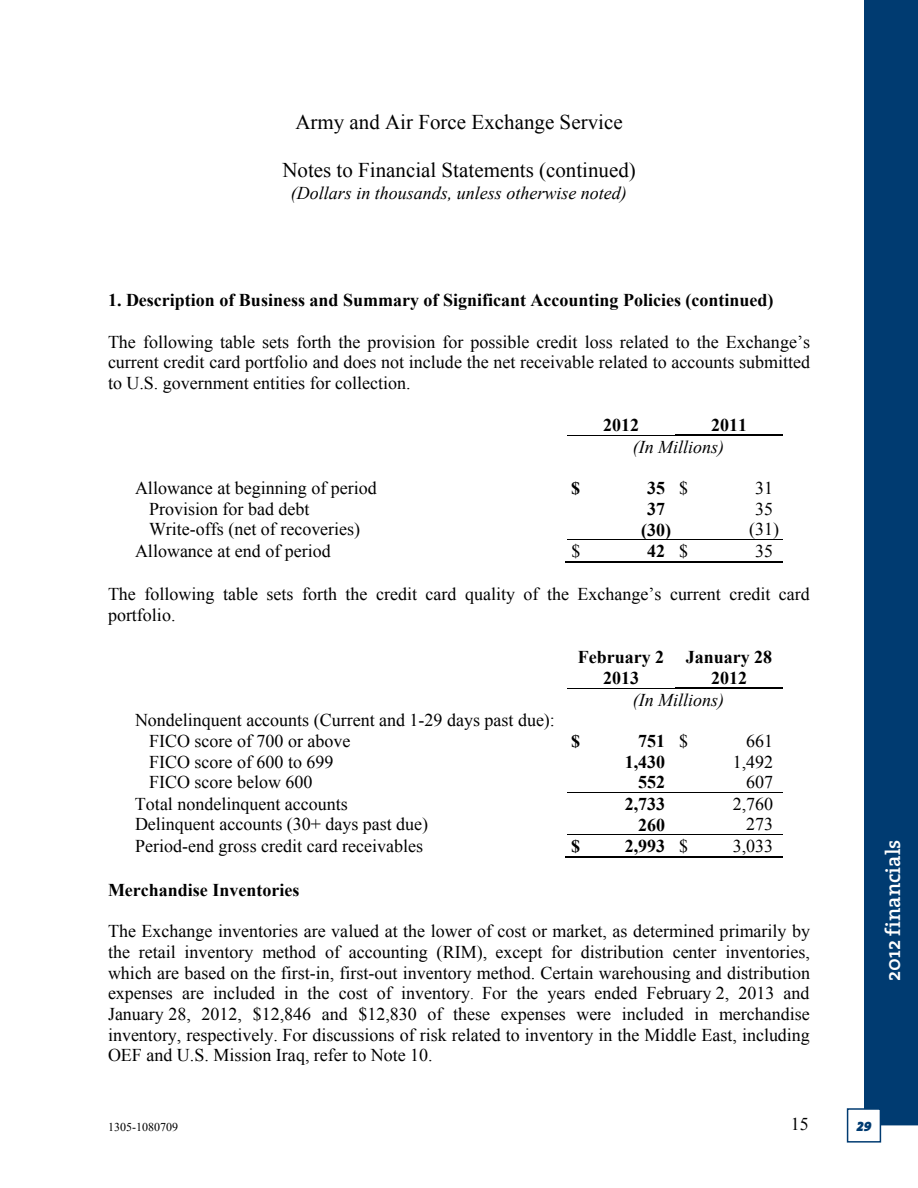
<style>
.page{position:relative;width:918px;height:1188px;background:#fff}
.page>*{position:absolute;margin:0;border:0;box-sizing:border-box;transform-origin:0 0}
.t1{font:21px "Times New Roman";color:#000}
.t2{font:600 21px "The Serif";color:#fff}
.t3{font:18px/20.7px "Times New Roman";color:#000;text-align:justify}
.t4{font:700 18px/20.7px "Times New Roman";color:#000;text-align:center}
.t5{font:italic 18px "Times New Roman";color:#000}
.t6{font:italic 13.5px "The Serif Black Expert";color:#003b71}
.t7{font:12px "Times New Roman";letter-spacing:.005em;color:#000}
.s1{font-weight:400}
.s2{font-size:15px}
</style>
<div class="page">
<hr style="left:567px;top:435px;width:108px;height:1px;background:#000">
<hr style="left:675px;top:435px;width:108px;height:1px;background:#000">
<hr style="left:567px;top:540px;width:216px;height:1px;background:#000">
<hr style="left:566px;top:562px;width:109px;height:1px;background:#000">
<hr style="left:566px;top:561px;width:109px;height:1px;background:#000">
<hr style="left:674px;top:562px;width:109px;height:1px;background:#000">
<hr style="left:676px;top:561px;width:107px;height:1px;background:#000">
<hr style="left:567px;top:688px;width:108px;height:1px;background:#000">
<hr style="left:675px;top:688px;width:108px;height:1px;background:#000">
<hr style="left:567px;top:792px;width:216px;height:1px;background:#000">
<hr style="left:567px;top:834px;width:216px;height:1px;background:#000">
<hr style="left:566px;top:857px;width:109px;height:1px;background:#000">
<hr style="left:566px;top:856px;width:109px;height:1px;background:#000">
<hr style="left:674px;top:857px;width:109px;height:1px;background:#000">
<hr style="left:676px;top:856px;width:107px;height:1px;background:#000">
<div style="left:847px;top:1108px;width:34px;height:35px;border:2px solid #003b71"></div>
<div style="left:864px;top:0;width:54px;height:1125px;background:#003b71"></div>
<p class="t1" style="left:295px;top:108px;width:329px">Army and Air Force Exchange Service</p>
<p class="t1" style="left:282px;top:156px;width:355px">Notes to Financial Statements (continued)</p>
<p class="t5" style="left:291px;top:180px;width:338px">(Dollars in thousands, unless otherwise noted)</p>
<p class="t4" style="left:108px;top:289px;width:667px">1. Description of Business and Summary of Significant Accounting Policies (continued)</p>
<p class="t3" style="left:108px;top:331px;width:704px">The following table sets forth the provision for possible credit loss related to the Exchange’s current credit card portfolio and does not include the net receivable related to accounts submitted to U.S. government entities for collection.</p>
<p class="t4" style="left:603px;top:414px;width:37px">2012</p>
<p class="t4" style="left:711px;top:414px;width:37px">2011</p>
<p class="t5" style="left:633px;top:434px;width:93px">(In Millions)</p>
<p class="t3" style="left:135px;top:477px;width:243px">Allowance at beginning of period</p>
<p class="t4" style="left:571px;top:477px;width:10px">$</p>
<p class="t4" style="left:647px;top:477px;width:43px">35 <span class="s1">$</span></p>
<p class="t3" style="left:755px;top:477px;width:19px">31</p>
<p class="t3" style="left:149px;top:498px;width:162px">Provision for bad debt</p>
<p class="t4" style="left:647px;top:498px;width:19px">37</p>
<p class="t3" style="left:755px;top:498px;width:20px">35</p>
<p class="t3" style="left:149px;top:519px;width:213px">Write-offs (net of recoveries)</p>
<p class="t4" style="left:641px;top:519px;width:31px">(30)</p>
<p class="t3" style="left:749px;top:519px;width:31px">(31)</p>
<p class="t3" style="left:135px;top:540px;width:197px">Allowance at end of period</p>
<p class="t3" style="left:571px;top:540px;width:10px">$</p>
<p class="t4" style="left:647px;top:540px;width:43px">42 <span class="s1">$</span></p>
<p class="t3" style="left:755px;top:540px;width:19px">35</p>
<p class="t3" style="left:108px;top:584px;width:703px">The following table sets forth the credit card quality of the Exchange’s current credit card portfolio.</p>
<p class="t4" style="left:578px;top:646px;width:88px">February 2<br>2013</p>
<p class="t4" style="left:686px;top:646px;width:88px">January 28<br>2012</p>
<p class="t5" style="left:633px;top:687px;width:93px">(In Millions)</p>
<p class="t3" style="left:149px;top:709px;width:407px;text-indent:-14px">Nondelinquent accounts (Current and 1-29 days past due):<br>FICO score of 700 or above</p>
<p class="t4" style="left:571px;top:730px;width:10px">$</p>
<p class="t4" style="left:638px;top:730px;width:52px">751 <span class="s1">$</span></p>
<p class="t3" style="left:746px;top:730px;width:28px">661</p>
<p class="t3" style="left:149px;top:751px;width:186px">FICO score of 600 to 699</p>
<p class="t4" style="left:625px;top:751px;width:42px">1,430</p>
<p class="t3" style="left:733px;top:751px;width:42px">1,492</p>
<p class="t3" style="left:149px;top:772px;width:165px">FICO score below 600</p>
<p class="t4" style="left:638px;top:772px;width:28px">552</p>
<p class="t3" style="left:746px;top:772px;width:28px">607</p>
<p class="t3" style="left:135px;top:793px;width:214px">Total nondelinquent accounts</p>
<p class="t4" style="left:625px;top:793px;width:42px">2,733</p>
<p class="t3" style="left:733px;top:793px;width:42px">2,760</p>
<p class="t3" style="left:135px;top:814px;width:295px">Delinquent accounts (30+ days past due)</p>
<p class="t4" style="left:638px;top:814px;width:28px">260</p>
<p class="t3" style="left:746px;top:814px;width:29px">273</p>
<p class="t3" style="left:135px;top:835px;width:290px">Period-end gross credit card receivables</p>
<p class="t4" style="left:571px;top:835px;width:10px">$</p>
<p class="t4" style="left:625px;top:835px;width:65px">2,993 <span class="s1">$</span></p>
<p class="t3" style="left:733px;top:835px;width:42px">3,033</p>
<p class="t4" style="left:108px;top:879px;width:193px">Merchandise Inventories</p>
<p class="t3" style="left:108px;top:921px;width:704px">The Exchange inventories are valued at the lower of cost or market, as determined primarily by the retail inventory method of accounting (RIM), except for distribution center inventories, which are based on the first-in, first-out inventory method. Certain warehousing and distribution expenses are included in the cost of inventory<span class="s2">.</span> For the years ended February 2, 2013 and January 28, 2012, $12,846 and $12,830 of these expenses were included in merchandise inventory, respectively. For discussions of risk related to inventory in the Middle East, including OEF and U.S. Mission Iraq, refer to Note 10.</p>
<p class="t7" style="left:108px;top:1119px;width:72px">1305-1080709</p>
<p class="t3" style="left:791px;top:1114px;width:19px">15</p>
<p class="t2" style="left:876px;top:981px;width:143px;rotate:-90deg">2012 financials</p>
<p class="t6" style="left:857px;top:1115px;width:16px">29</p>
</div>
